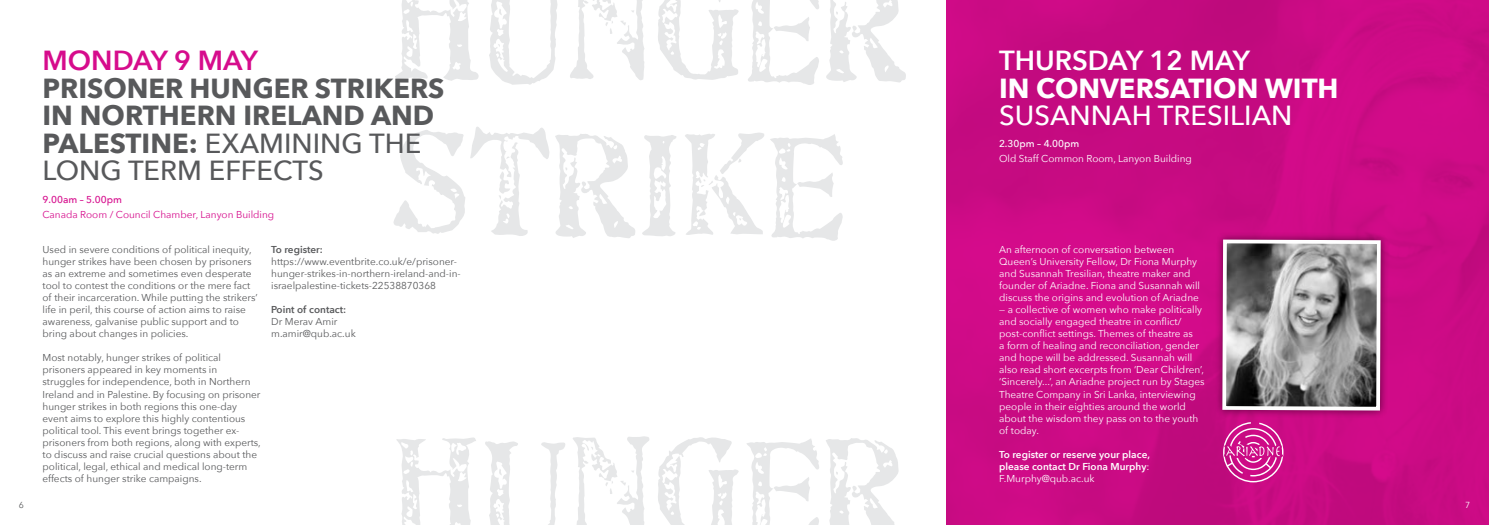
<style>
.page{position:relative;width:1489px;height:525px;background:#fff}
.page>*{position:absolute;margin:0;border:0;box-sizing:border-box;transform-origin:0 0}
.t1{font:700 27.5px/27.5px "Avenir Next";color:#58595b}
.t2{font:700 27.5px "Avenir Next";color:#fff}
.t3{font:500 27.5px "Avenir Next";color:#fff}
.t4{font:600 27.5px "Avenir Next";color:#fff}
.t5{font:600 27.5px "Avenir Next";color:#d60c8c}
.t6{font:10px/12px "Avenir Next";color:#58595b}
.t7{font:10px/12px "Avenir Next";color:#fff}
.t8{font:600 10px/12px "Avenir Next";color:#fff;text-align:justify}
.t9{font:10px "Avenir Next";color:#d60c8c}
.t10{font:600 10px "Avenir Next";color:#58595b}
.t11{font:500 10px "Avenir Next";color:#d60c8c}
.t12{font:500 10px "Avenir Next";color:#fff}
.t13{font:8.75px "Avenir Next";color:#58595b}
.t14{font:8.75px "Avenir Next";color:#fff}
.s1{font-weight:500}
.s2{font-weight:400}
</style>
<div class="page">
<img style="left:946px;top:0;width:542px;height:524px">
<svg style="left:395px;top:0;width:84px;height:81px"></svg>
<svg style="left:658px;top:0;width:80px;height:80px"></svg>
<svg style="left:642px;top:135px;width:34px;height:101px"></svg>
<svg style="left:748px;top:0;width:71px;height:85px"></svg>
<svg style="left:555px;top:134px;width:80px;height:104px"></svg>
<svg style="left:826px;top:0;width:80px;height:83px"></svg>
<svg style="left:393px;top:127px;width:156px;height:109px"></svg>
<svg style="left:489px;top:0;width:155px;height:85px"></svg>
<svg style="left:685px;top:133px;width:158px;height:108px"></svg>
<svg style="left:396px;top:437px;width:80px;height:87px"></svg>
<svg style="left:658px;top:437px;width:80px;height:87px"></svg>
<svg style="left:747px;top:439px;width:72px;height:85px"></svg>
<svg style="left:826px;top:438px;width:73px;height:86px"></svg>
<svg style="left:485px;top:436px;width:164px;height:88px"></svg>
<div style="left:1214px;top:232px;width:174px;height:186px;background:#000;opacity:.5"></div>
<svg style="left:1220px;top:237px;width:162px;height:175px;background:#938b90"></svg>
<svg style="left:1222px;top:422px;width:61px;height:60px;background:#d43b9c"></svg>
<h1 class="t5" style="left:43px;top:37px;width:217px">MONDAY 9 MAY</h1>
<h1 class="t1" style="left:43px;top:74px;width:403px">PRISONER HUNGER STRIKERS<br>IN NORTHERN IRELAND AND<br>PALESTINE: <span class="s1">EXAMINING THE<br>LONG TERM EFFECTS</span></h1>
<p class="t11" style="left:43px;top:191px;width:81px">9.00am – 5.00pm</p>
<p class="t9" style="left:43px;top:206px;width:233px">Canada Room / Council Chamber, Lanyon Building</p>
<p class="t6" style="left:43px;top:243px;width:217px">Used in severe conditions of political inequity, hunger strikes have been chosen by prisoners as an extreme and sometimes even desperate tool to contest the conditions or the mere fact of their incarceration. While putting the strikers’ life in peril, this course of action aims to raise awareness, galvanise public support and to bring about changes in policies.</p>
<p class="t6" style="left:43px;top:351px;width:220px">Most notably, hunger strikes of political prisoners appeared in key moments in struggles for independence, both in Northern Ireland and in Palestine. By focusing on prisoner hunger strikes in both regions this one-day event aims to explore this highly contentious political tool. This event brings together ex&shy;prisoners from both regions, along with experts, to discuss and raise crucial questions about the political, legal, ethical and medical long-term effects of hunger strike campaigns.</p>
<p class="t10" style="left:271px;top:241px;width:53px">To register:</p>
<p class="t6" style="left:271px;top:255px;width:191px">https://www.eventbrite.co.uk/e/prisoner&shy;hunger-strikes-in-northern-ireland-and-in&shy;israelpalestine-tickets-22538870368</p>
<p class="t10" style="left:271px;top:301px;width:77px">Point of contact:</p>
<p class="t6" style="left:271px;top:315px;width:86px">Dr Merav Amir m.amir@qub.ac.uk</p>
<h1 class="t4" style="left:999px;top:37px;width:252px">THURSDAY 12 MAY</h1>
<h1 class="t2" style="left:999px;top:64px;width:341px">IN CONVERSATION WITH</h1>
<h1 class="t3" style="left:999px;top:92px;width:295px">SUSANNAH TRESILIAN</h1>
<p class="t12" style="left:998px;top:135px;width:82px">2.30pm – 4.00pm</p>
<p class="t7" style="left:998px;top:152px;width:194px">Old Staff Common Room, Lanyon Building</p>
<p class="t7" style="left:999px;top:243px;width:202px">An afternoon of conversation between Queen’s University Fellow, Dr Fiona Murphy and Susannah Tresilian, theatre maker and founder of Ariadne. Fiona and Susannah will discuss the origins and evolution of Ariadne</p>
<p class="t7" style="left:999px;top:303px;width:207px">— a collective of women who make politically and socially engaged theatre in conflict/ post-conflict settings. Themes of theatre as<br>a form of healing and reconciliation, gender and hope will be addressed. Susannah will also read short excerpts from ‘Dear Children’, ‘Sincerely...’, an Ariadne project run by Stages Theatre Company in Sri Lanka, interviewing people in their eighties around the world about the wisdom they pass on to the youth of today.</p>
<p class="t8" style="left:999px;top:447px;width:152px">To register or reserve your place, please contact Dr Fiona Murphy<span class="s2">:<br>F.Murphy@qub.ac.uk</span></p>
<p class="t13" style="left:19px;top:497px;width:7px">6</p>
<p class="t14" style="left:1464px;top:497px;width:7px">7</p>
</div>
